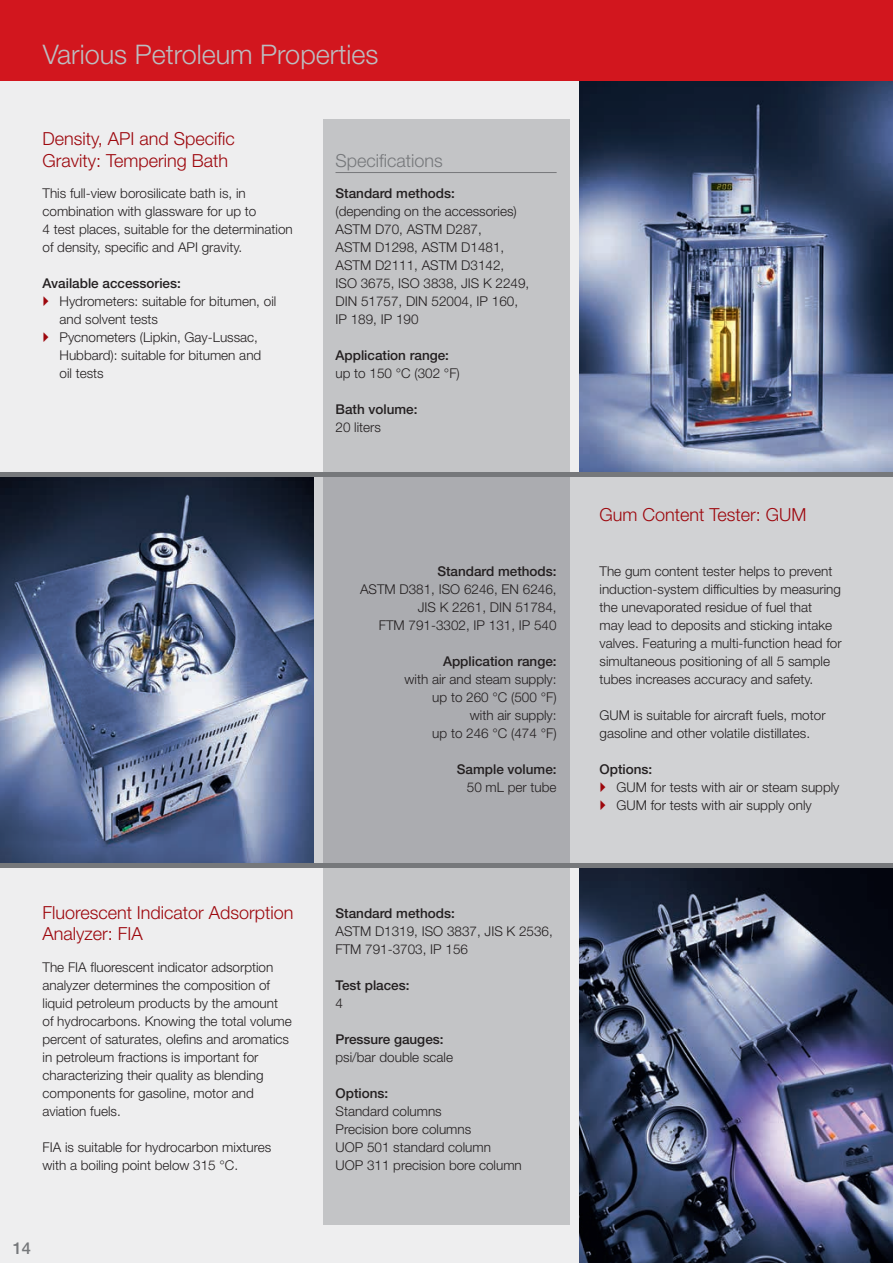
<style>
.page{position:relative;width:893px;height:1263px;background:#fff}
.page>*{position:absolute;margin:0;border:0;box-sizing:border-box;transform-origin:0 0}
.t1{font:300 27px "Helvetica Neue LT";color:#bcbdc0}
.t2{font:300 18px/21.6px "Helvetica Neue LT";color:#9d070d}
.t3{font:300 18px "Helvetica Neue LT";color:#76787b}
.t4{font:500 16.5px "Helvetica Neue LT";color:#76787b}
.t5{font:300 13.5px/18px "Helvetica Neue CE";color:#231f20}
.t6{font:300 13.5px/18px "Helvetica Neue LT";color:#231f20}
.t7{font:500 13.5px "Helvetica Neue LT";color:#231f20}
</style>
<div class="page">
<img style="left:578px;top:81px;width:315px;height:391px">
<img style="left:0;top:476px;width:315px;height:387px">
<img style="left:578px;top:867px;width:315px;height:396px">
<div style="left:0;top:0;width:893px;height:81px;background:#d2161e"></div>
<div style="left:0;top:81px;width:578px;height:391px;background:#eeeeef"></div>
<div style="left:0;top:867px;width:578px;height:396px;background:#eeeeef"></div>
<div style="left:315px;top:474px;width:578px;height:391px;background:#d1d2d4"></div>
<svg style="left:323px;top:119px;width:247px;height:1106px;background:#babbbe"></svg>
<hr style="left:0;top:472px;width:893px;height:4px;background:#76787b">
<hr style="left:0;top:863px;width:893px;height:4px;background:#76787b">
<hr style="left:335px;top:172px;width:222px;height:1px;background:#76787b">
<h1 class="t1" style="left:43px;top:38px;width:337px">Various Petroleum Properties</h1>
<h2 class="t2" style="left:43px;top:128px;width:194px">Density, API and Specific<br>Gravity: Tempering Bath</h2>
<p class="t5" style="left:43px;top:184px;width:252px">This full-view borosilicate bath is, in combination with glassware for up to<br>4 test places, suitable for the determination of density, specific and API gravity.</p>
<p class="t7" style="left:43px;top:275px;width:140px">Available accessories:</p>
<p class="t5" style="left:60px;top:292px;width:218px">Hydrometers: suitable for bitumen, oil and solvent tests<br>Pycnometers (Lipkin, Gay-Lussac,<br>Hubbard): suitable for bitumen and oil tests</p>
<h2 class="t3" style="left:335px;top:149px;width:109px">Specifications</h2>
<p class="t7" style="left:335px;top:185px;width:121px">Standard methods:</p>
<p class="t6" style="left:335px;top:202px;width:195px">(depending on the accessories)<br>ASTM D70, ASTM D287,<br>ASTM D1298, ASTM D1481,<br>ASTM D2111, ASTM D3142,<br>ISO 3675, ISO 3838, JIS K 2249,<br>DIN 51757, DIN 52004, IP 160,<br>IP 189, IP 190</p>
<p class="t7" style="left:335px;top:347px;width:115px">Application range:</p>
<p class="t6" style="left:335px;top:364px;width:126px">up to 150 °C (302 °F)</p>
<p class="t7" style="left:335px;top:401px;width:84px">Bath volume:</p>
<p class="t6" style="left:335px;top:418px;width:47px">20 liters</p>
<p class="t7" style="left:437px;top:563px;width:121px">Standard methods:</p>
<p class="t6" style="left:360px;top:580px;width:198px;text-align:right">ASTM D381, ISO 6246, EN 6246,<br>JIS K 2261, DIN 51784,<br>FTM 791-3302, IP 131, IP 540</p>
<p class="t7" style="left:443px;top:653px;width:115px">Application range:</p>
<p class="t6" style="left:405px;top:670px;width:154px;text-align:right">with air and steam supply: up to 260 °C (500 °F)<br>with air supply:<br>up to 246 °C (474 °F)</p>
<p class="t7" style="left:457px;top:761px;width:101px">Sample volume:</p>
<p class="t6" style="left:467px;top:778px;width:91px">50 mL per tube</p>
<h2 class="t2" style="left:43px;top:901px;width:252px">Fluorescent Indicator Adsorption<br>Analyzer: FIA</h2>
<p class="t5" style="left:43px;top:958px;width:251px">The FIA fluorescent indicator adsorption analyzer determines the composition of liquid petroleum products by the amount of hydrocarbons. Knowing the total volume percent of saturates, olefins and aromatics in petroleum fractions is important for characterizing their quality as blending components for gasoline, motor and aviation fuels.</p>
<p class="t5" style="left:43px;top:1138px;width:230px">FIA is suitable for hydrocarbon mixtures with a boiling point below 315 °C.</p>
<p class="t4" style="left:13px;top:1239px;width:20px">14</p>
<p class="t7" style="left:335px;top:905px;width:121px">Standard methods:</p>
<p class="t6" style="left:335px;top:922px;width:219px">ASTM D1319, ISO 3837, JIS K 2536,<br>FTM 791-3703, IP 156</p>
<p class="t7" style="left:335px;top:977px;width:76px">Test places:</p>
<p class="t6" style="left:335px;top:994px;width:9px">4</p>
<p class="t7" style="left:335px;top:1031px;width:110px">Pressure gauges:</p>
<p class="t6" style="left:335px;top:1048px;width:119px">psi/bar double scale</p>
<p class="t7" style="left:335px;top:1085px;width:54px">Options:</p>
<p class="t6" style="left:335px;top:1102px;width:188px">Standard columns<br>Precision bore columns<br>UOP 501 standard column<br>UOP 311 precision bore column</p>
<h2 class="t2" style="left:599px;top:503px;width:209px">Gum Content Tester: GUM</h2>
<p class="t5" style="left:599px;top:562px;width:244px">The gum content tester helps to prevent induction-system difficulties by measuring the unevaporated residue of fuel that<br>may lead to deposits and sticking intake valves. Featuring a multi-function head for simultaneous positioning of all 5 sample tubes increases accuracy and safety.</p>
<p class="t5" style="left:599px;top:706px;width:228px">GUM is suitable for aircraft fuels, motor gasoline and other volatile distillates.</p>
<p class="t7" style="left:599px;top:761px;width:54px">Options:</p>
<p class="t5" style="left:616px;top:778px;width:225px">GUM for tests with air or steam supply<br>GUM for tests with air supply only</p>
</div>
